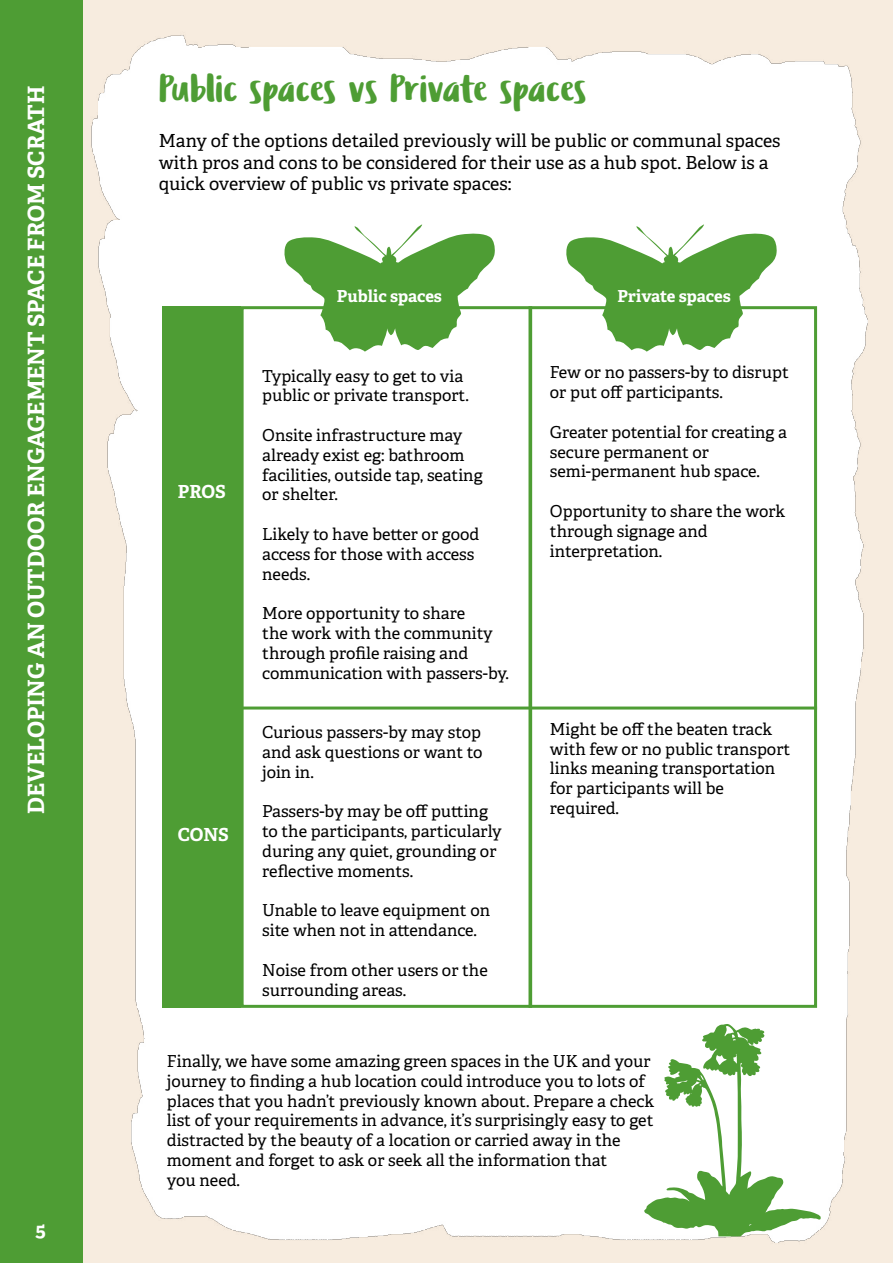
<style>
.page{position:relative;width:893px;height:1263px;background:#fff}
.page>*{position:absolute;margin:0;border:0;box-sizing:border-box;transform-origin:0 0}
.t1{font:40.5px "Ludicrous";letter-spacing:-.005em;color:#4e9d34}
.t2{font:700 22.5px "Adelle";color:#fff}
.t3{font:700 19.5px "Adelle";color:#fff}
.t4{font:18px/21.6px "Adelle";color:#000}
.t5{font:700 18px "Adelle";letter-spacing:-.005em;color:#fff}
.t6{font:16.5px/19.8px "Adelle";color:#000}
.t7{font:700 16.5px "Adelle";letter-spacing:-.005em;color:#fff}
</style>
<div class="page">
<div style="left:0;top:0;width:84px;height:1263px;background:#4e9d34"></div>
<img style="left:84px;top:0;width:809px;height:1263px">
<div style="left:241px;top:306px;width:291px;height:702px;border:3px solid #4e9d34"></div>
<div style="left:528px;top:306px;width:289px;height:702px;border:3px solid #4e9d34"></div>
<svg style="left:283px;top:224px;width:212px;height:128px"></svg>
<svg style="left:565px;top:224px;width:212px;height:128px"></svg>
<div style="left:162px;top:306px;width:79px;height:702px;background:#4e9d34"></div>
<hr style="left:167px;top:706px;width:650px;height:3px;background:#4e9d34">
<svg style="left:644px;top:1024px;width:178px;height:212px"></svg>
<h2 class="t2" style="left:22px;top:814px;width:729px;rotate:-90deg">DEVELOPING AN OUTDOOR ENGAGEMENT SPACE FROM SCRATH</h2>
<p class="t3" style="left:36px;top:1217px;width:12px">5</p>
<h1 class="t1" style="left:160px;top:60px;width:429px">Public spaces vs Private spaces</h1>
<p class="t4" style="left:159px;top:130px;width:623px">Many of the options detailed previously will be public or communal spaces with pros and cons to be considered for their use as a hub spot. Below is a quick overview of public vs private spaces:</p>
<p class="t5" style="left:178px;top:480px;width:49px">PROS</p>
<p class="t5" style="left:178px;top:823px;width:52px">CONS</p>
<p class="t7" style="left:337px;top:285px;width:106px">Public spaces</p>
<p class="t7" style="left:618px;top:285px;width:115px">Private spaces</p>
<p class="t6" style="left:262px;top:366px;width:208px">Typically easy to get to via public or private transport.</p>
<p class="t6" style="left:262px;top:425px;width:222px">Onsite infrastructure may already exist eg: bathroom facilities, outside tap, seating or shelter.</p>
<p class="t6" style="left:262px;top:524px;width:219px">Likely to have better or good access for those with access needs.</p>
<p class="t6" style="left:262px;top:604px;width:248px">More opportunity to share<br>the work with the community through profile raising and communication with passers-by.</p>
<p class="t6" style="left:262px;top:722px;width:222px;text-align:justify">Curious passers-by may stop and ask questions or want to join in.</p>
<p class="t6" style="left:262px;top:802px;width:241px">Passers-by may be off putting to the participants, particularly during any quiet, grounding or reflective moments.</p>
<p class="t6" style="left:262px;top:901px;width:229px">Unable to leave equipment on site when not in attendance.</p>
<p class="t6" style="left:262px;top:960px;width:227px">Noise from other users or the surrounding areas.</p>
<p class="t6" style="left:550px;top:363px;width:240px">Few or no passers-by to disrupt or put off participants.</p>
<p class="t6" style="left:550px;top:422px;width:239px">Greater potential for creating a secure permanent or semi-permanent hub space.</p>
<p class="t6" style="left:550px;top:501px;width:237px">Opportunity to share the work through signage and interpretation.</p>
<p class="t6" style="left:550px;top:719px;width:242px">Might be off the beaten track with few or no public transport links meaning transportation for participants will be required.</p>
<p class="t6" style="left:167px;top:1051px;width:489px">Finally, we have some amazing green spaces in the UK and your journey to finding a hub location could introduce you to lots of places that you hadn’t previously known about. Prepare a check list of your requirements in advance, it’s surprisingly easy to get distracted by the beauty of a location or carried away in the moment and forget to ask or seek all the information that<br>you need.</p>
</div>
